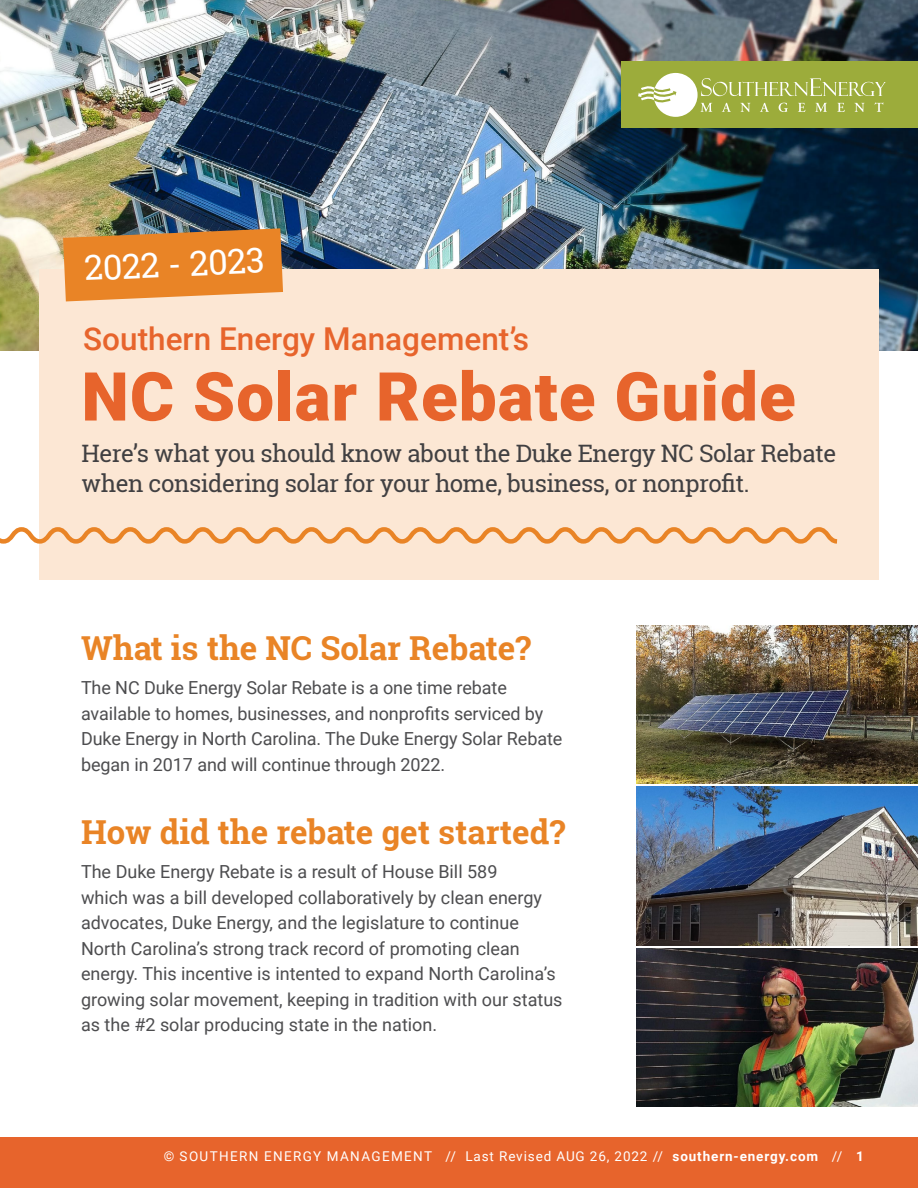
<style>
.page{position:relative;width:918px;height:1188px;background:#fff}
.page>*{position:absolute;margin:0;border:0;box-sizing:border-box;transform-origin:0 0}
.t1{font:900 67.5px "Roboto";letter-spacing:.015em;color:#e7642c}
.t2{font:34.35px "Roboto Slab";color:#fff}
.t3{font:700 33px "Roboto Slab";color:#e98426}
.t4{font:500 31.5px "Roboto";color:#e7642c}
.t5{font:24px/30px "Roboto Slab";letter-spacing:-.02em;color:#414042}
.t6{font:18px/25.5px "Roboto";color:#4d4d4f}
.t7{font:13.5px "Roboto";letter-spacing:.1em;color:#fff}
.s1{font-weight:700}
</style>
<div class="page">
<div style="left:0;top:1137px;width:918px;height:51px;background:#e7642c"></div>
<img style="left:0;top:0;width:918px;height:351px">
<div style="left:622px;top:61px;width:296px;height:67px;background:#9cac3b"></div>
<div style="left:39px;top:269px;width:840px;height:311px;background:#fce7d4"></div>
<svg style="left:0;top:527px;width:838px;height:17px"></svg>
<svg style="left:63px;top:228px;width:220px;height:73px;background:#e18a37"></svg>
<img style="left:636px;top:787px;width:282px;height:158px">
<img style="left:636px;top:625px;width:282px;height:159px">
<img style="left:636px;top:948px;width:282px;height:159px">
<svg style="left:638px;top:73px;width:248px;height:44px"></svg>
<h2 class="t2" style="left:83px;top:245px;width:182px;rotate:-3deg">2022 - 2023</h2>
<h3 class="t4" style="left:83px;top:317px;width:447px">Southern Energy Management’s</h3>
<h1 class="t1" style="left:81px;top:349px;width:716px">NC Solar Rebate Guide</h1>
<h3 class="t5" style="left:81px;top:438px;width:756px">Here’s what you should know about the Duke Energy NC Solar Rebate when considering solar for your home, business, or nonprofit.</h3>
<h3 class="t3" style="left:81px;top:625px;width:452px">What is the NC Solar Rebate?</h3>
<p class="t6" style="left:81px;top:674px;width:483px">The NC Duke Energy Solar Rebate is a one time rebate available to homes, businesses, and nonprofits serviced by Duke Energy in North Carolina. The Duke Energy Solar Rebate began in 2017 and will continue through 2022.</p>
<h3 class="t3" style="left:81px;top:809px;width:486px">How did the rebate get started?</h3>
<p class="t6" style="left:81px;top:859px;width:483px">The Duke Energy Rebate is a result of House Bill 589<br>which was a bill developed collaboratively by clean energy advocates, Duke Energy, and the legislature to continue North Carolina’s strong track record of promoting clean energy. This incentive is intented to expand North Carolina’s growing solar movement, keeping in tradition with our status as the #2 solar producing state in the nation.</p>
<p class="t7" style="left:164px;top:1147px;width:702px">© SOUTHERN ENERGY MANAGEMENT // Last Revised AUG 26, 2022 // <span class="s1">southern-energy.com</span> // <span class="s1">1</span></p>
</div>
